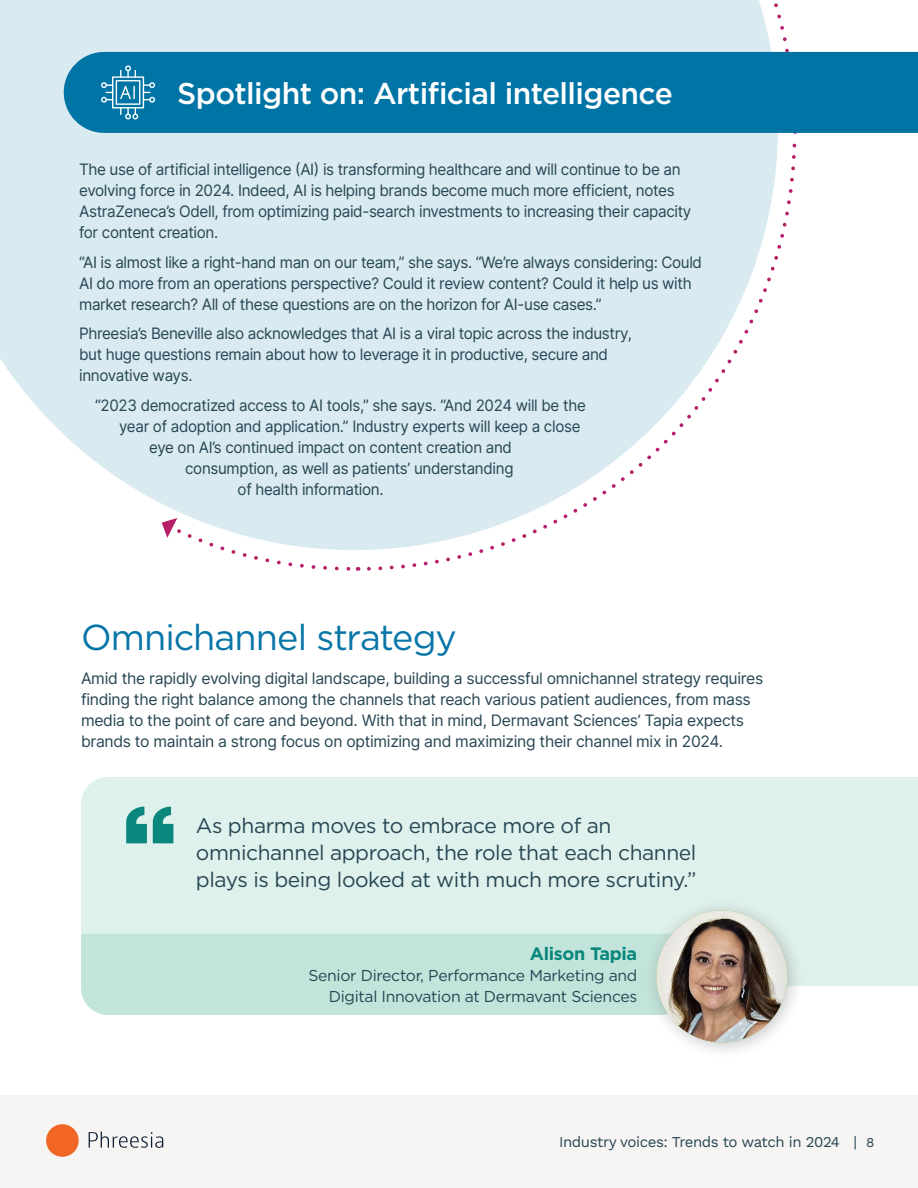
<style>
.page{position:relative;width:918px;height:1188px;background:#fff}
.page>*{position:absolute;margin:0;border:0;box-sizing:border-box;transform-origin:0 0}
.Section_Head{font:36px "Gotham";letter-spacing:-.025em;color:#0875a8}
.Section_Body{font:500 30px "Gotham";letter-spacing:-.02em;color:#fff}
.Section_Body-2{font:21px/27px "Gotham";letter-spacing:-.02em;color:#274653}
.Section_Body-3{font:700 18px "Gotham";letter-spacing:-.02em;color:#09877c}
.Section_Body-4{font:15.75px/21px "Inter";letter-spacing:-.025em;color:#274653}
.Section_Body-5{font:15.75px "Inter";letter-spacing:-.025em;color:#274653;scale:.96 1}
.Section_Body-6{font:15.75px/21px "Gotham";letter-spacing:-.02em;color:#274653;text-align:right}
.t1{font:15px "Work Sans";letter-spacing:-.03em;color:#274653}
.s1{font-size:13.5px}
</style>
<div class="page">
<div style="left:0;top:1095px;width:918px;height:93px;background:#f6f5f3"></div>
<div style="left:46px;top:1124px;width:33px;height:33px;background:#f26625;border-radius:50%"></div>
<svg style="left:89px;top:1132px;width:74px;height:16px"></svg>
<div style="left:81px;top:777px;width:837px;height:209px;background:#dff1ec"></div>
<svg style="left:153px;top:807px;width:20px;height:36px"></svg>
<svg style="left:126px;top:807px;width:21px;height:36px"></svg>
<div style="left:81px;top:934px;width:563px;height:81px;background:#c3e4db"></div>
<div style="left:644px;top:898px;width:161px;height:162px;background:#231f20;opacity:.25"></div>
<img style="left:656px;top:910px;width:131px;height:132px">
<svg style="left:0;top:0;width:778px;height:550px;background:#dcebf2"></svg>
<svg style="left:365px;top:134px;width:432px;height:437px"></svg>
<svg style="left:762px;top:0;width:36px;height:52px"></svg>
<svg style="left:162px;top:518px;width:197px;height:53px"></svg>
<div style="left:64px;top:52px;width:854px;height:81px;background:#0075a5"></div>
<svg style="left:101px;top:65px;width:54px;height:54px;background:#3390b7"></svg>
<p class="Section_Body" style="left:177px;top:74px;width:497px">Spotlight on: Artificial intelligence</p>
<p class="Section_Body-4" style="left:79px;top:158px;width:614px">The use of artificial intelligence (AI) is transforming healthcare and will continue to be an evolving force in 2024. Indeed, AI is helping brands become much more efficient, notes AstraZeneca’s Odell, from optimizing paid-search investments to increasing their capacity for content creation.</p>
<p class="Section_Body-4" style="left:79px;top:251px;width:625px">“AI is almost like a right-hand man on our team,” she says. “We’re always considering: Could<br>AI do more from an operations perspective? Could it review content? Could it help us with market research? All of these questions are on the horizon for AI-use cases.”</p>
<p class="Section_Body-4" style="left:79px;top:323px;width:555px">Phreesia’s Beneville also acknowledges that AI is a viral topic across the industry, but huge questions remain about how to leverage it in productive, secure and innovative ways.</p>
<p class="Section_Body-5" style="left:95px;top:394px;width:513px">“2023 democratized access to AI tools,” she says. “And 2024 will be the</p>
<p class="Section_Body-5" style="left:119px;top:415px;width:482px">year of adoption and application.” Industry experts will keep a close</p>
<p class="Section_Body-5" style="left:149px;top:436px;width:379px">eye on AI’s continued impact on content creation and</p>
<p class="Section_Body-5" style="left:185px;top:457px;width:344px">consumption, as well as patients’ understanding</p>
<p class="Section_Body-5" style="left:238px;top:478px;width:154px">of health information.</p>
<p class="Section_Head" style="left:81px;top:614px;width:377px">Omnichannel strategy</p>
<p class="Section_Body-4" style="left:81px;top:668px;width:684px">Amid the rapidly evolving digital landscape, building a successful omnichannel strategy requires finding the right balance among the channels that reach various patient audiences, from mass media to the point of care and beyond. With that in mind, Dermavant Sciences’ Tapia expects brands to maintain a strong focus on optimizing and maximizing their channel mix in 2024.</p>
<p class="Section_Body-2" style="left:196px;top:811px;width:502px">As pharma moves to embrace more of an omnichannel approach, the role that each channel plays is being looked at with much more scrutiny.”</p>
<p class="Section_Body-3" style="left:530px;top:942px;width:109px">Alison Tapia</p>
<p class="Section_Body-6" style="left:308px;top:965px;width:330px">Senior Director, Performance Marketing and<br>Digital Innovation at Dermavant Sciences</p>
<p class="t1" style="left:559px;top:1133px;width:317px">Industry voices: Trends to watch in 2024 | <span class="s1">8</span></p>
</div>
